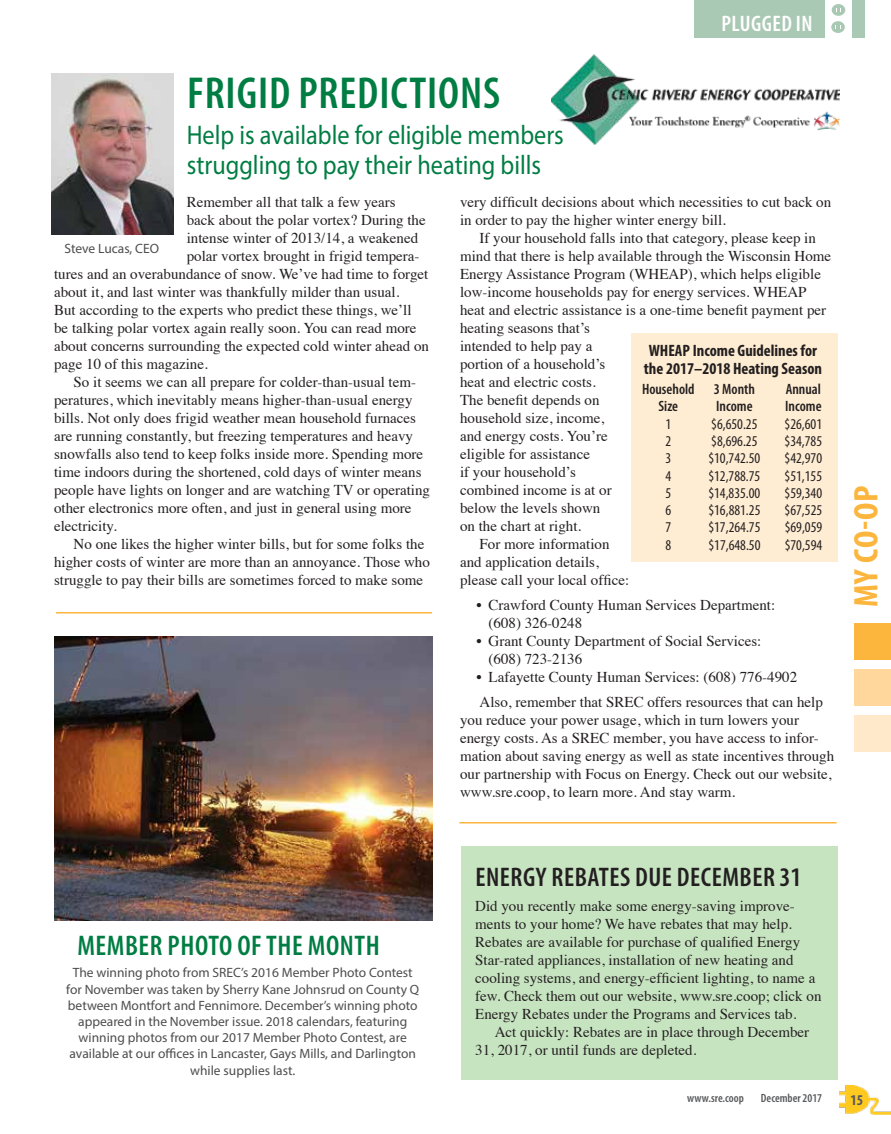
<style>
.page{position:relative;width:891px;height:1134px;background:#fff}
.page>*{position:absolute;margin:0;border:0;box-sizing:border-box;transform-origin:0 0}
.t1{font:600 condensed 45px "Myriad Pro";letter-spacing:.02em;color:#007d43}
.t2{font:700 condensed 34.2px "Myriad Pro";color:#fcb53d;scale:1.05 1}
.t3{font:600 condensed 28.5px "Myriad Pro";letter-spacing:.02em;color:#007d43}
.t4{font:27px/30px "Myriad Pro";color:#007d43;scale:.9 1}
.t5{font:600 condensed 27px "Myriad Pro";letter-spacing:.02em;color:#231f20}
.t6{font:600 condensed 22.5px "Myriad Pro";letter-spacing:.02em;color:#fff}
.t7{font:700 condensed 16.5px/18px "Myriad Pro";color:#231f20;text-align:center}
.t8{font:15px/18px "Times";color:#231f20}
.t9{font:condensed 15px "Myriad Pro";color:#231f20}
.t10{font:600 condensed 15px "Myriad Pro";color:#231f20}
.t11{font:700 condensed 15px "Myriad Pro";color:#58595b}
.t12{font:13.5px/16.2px "Myriad Pro";color:#4d4d4f;text-align:center}
.t13{font:600 condensed 12px "Myriad Pro";color:#58595b}
</style>
<div class="page">
<div style="left:461px;top:846px;width:376px;height:234px;background:#c7e4c1"></div>
<img style="left:839px;top:1085px;width:52px;height:30px">
<div style="left:694px;top:0;width:170px;height:37px;background:#aac9b4"></div>
<div style="left:825px;top:0;width:27px;height:38px;background:#fff"></div>
<div style="left:832px;top:4px;width:13px;height:12px;background:#aac9b4;border-radius:50%"></div>
<div style="left:831px;top:21px;width:14px;height:12px;background:#aac9b4;border-radius:50%"></div>
<div style="left:854px;top:623px;width:37px;height:37px;background:#fcb53d"></div>
<div style="left:854px;top:669px;width:37px;height:37px;background:#ffd79c"></div>
<div style="left:854px;top:715px;width:37px;height:37px;background:#ffe9ca"></div>
<img style="left:51px;top:74px;width:122px;height:160px">
<img style="left:552px;top:54px;width:287px;height:90px">
<hr style="left:56px;top:612px;width:376px;height:2px;background:#fcb53d">
<div style="left:631px;top:333px;width:207px;height:228px;background:#ffedd3"></div>
<img style="left:54px;top:637px;width:378px;height:284px">
<hr style="left:459px;top:822px;width:378px;height:2px;background:#fcb53d">
<h1 class="t1" style="left:187px;top:65px;width:315px">FRIGID PREDICTIONS</h1>
<h3 class="t4" style="left:187px;top:120px;width:421px">Help is available for eligible members struggling to pay their heating bills</h3>
<h3 class="t6" style="left:722px;top:9px;width:93px">PLUGGED IN</h3>
<p class="t8" style="left:187px;top:192px;width:211px">Remember all that talk a few years</p>
<p class="t8" style="left:187px;top:210px;width:241px">back about the polar vortex? During the</p>
<p class="t8" style="left:187px;top:228px;width:233px">intense winter of 2013/14, a weakened</p>
<p class="t8" style="left:187px;top:246px;width:234px">polar vortex brought in frigid tempera-</p>
<p class="t8" style="left:54px;top:264px;width:376px">tures and an overabundance of snow. We’ve had time to forget</p>
<p class="t8" style="left:54px;top:282px;width:347px">about it, and last winter was thankfully milder than usual.</p>
<p class="t8" style="left:54px;top:300px;width:359px">But according to the experts who predict these things, we’ll</p>
<p class="t8" style="left:54px;top:318px;width:364px">be talking polar vortex again really soon. You can read more</p>
<p class="t8" style="left:54px;top:336px;width:376px">about concerns surrounding the expected cold winter ahead on</p>
<p class="t8" style="left:54px;top:354px;width:155px">page 10 of this magazine.</p>
<p class="t8" style="left:74px;top:372px;width:344px">So it seems we can all prepare for colder-than-usual tem-</p>
<p class="t8" style="left:54px;top:390px;width:360px">peratures, which inevitably means higher-than-usual energy</p>
<p class="t8" style="left:54px;top:408px;width:364px">bills. Not only does frigid weather mean household furnaces</p>
<p class="t8" style="left:54px;top:426px;width:360px">are running constantly, but freezing temperatures and heavy</p>
<p class="t8" style="left:54px;top:444px;width:371px">snowfalls also tend to keep folks inside more. Spending more</p>
<p class="t8" style="left:54px;top:462px;width:369px">time indoors during the shortened, cold days of winter means</p>
<p class="t8" style="left:54px;top:480px;width:378px">people have lights on longer and are watching TV or operating</p>
<p class="t8" style="left:54px;top:498px;width:359px">other electronics more often, and just in general using more</p>
<p class="t8" style="left:54px;top:516px;width:64px">electricity.</p>
<p class="t8" style="left:74px;top:534px;width:352px">No one likes the higher winter bills, but for some folks the</p>
<p class="t8" style="left:54px;top:552px;width:377px">higher costs of winter are more than an annoyance. Those who</p>
<p class="t8" style="left:54px;top:570px;width:371px">struggle to pay their bills are sometimes forced to make some</p>
<p class="t12" style="left:64px;top:240px;width:96px">Steve Lucas, CEO</p>
<p class="t8" style="left:460px;top:192px;width:373px">very difficult decisions about which necessities to cut back on in order to pay the higher winter energy bill.</p>
<p class="t8" style="left:480px;top:228px;width:338px">If your household falls into that category, please keep in</p>
<p class="t8" style="left:460px;top:246px;width:373px">mind that there is help available through the Wisconsin Home</p>
<p class="t8" style="left:460px;top:264px;width:362px">Energy Assistance Program (WHEAP), which helps eligible</p>
<p class="t8" style="left:460px;top:282px;width:348px">low-income households pay for energy services. WHEAP</p>
<p class="t8" style="left:460px;top:300px;width:368px">heat and electric assistance is a one-time benefit payment per</p>
<p class="t8" style="left:460px;top:318px;width:131px">heating seasons that’s</p>
<p class="t8" style="left:460px;top:336px;width:134px">intended to help pay a</p>
<p class="t8" style="left:460px;top:354px;width:147px">portion of a household’s</p>
<p class="t8" style="left:460px;top:372px;width:137px">heat and electric costs.</p>
<p class="t8" style="left:460px;top:390px;width:141px">The benefit depends on</p>
<p class="t8" style="left:460px;top:408px;width:146px">household size, income,</p>
<p class="t8" style="left:460px;top:426px;width:149px">and energy costs. You’re</p>
<p class="t8" style="left:460px;top:444px;width:131px">eligible for assistance</p>
<p class="t8" style="left:460px;top:462px;width:117px">if your household’s</p>
<p class="t8" style="left:460px;top:480px;width:153px">combined income is at or</p>
<p class="t8" style="left:460px;top:498px;width:142px">below the levels shown</p>
<p class="t8" style="left:460px;top:516px;width:123px">on the chart at right.</p>
<p class="t8" style="left:480px;top:534px;width:131px">For more information</p>
<p class="t8" style="left:460px;top:552px;width:140px">and application details,</p>
<p class="t8" style="left:460px;top:570px;width:171px">please call your local office:</p>
<p class="t8" style="left:489px;top:595px;width:288px;text-indent:-12px">• Crawford County Human Services Department: (608) 326-0248</p>
<p class="t8" style="left:489px;top:631px;width:274px;text-indent:-12px">• Grant County Department of Social Services: (608) 723-2136</p>
<p class="t8" style="left:477px;top:663px;width:348px;line-height:24.8px">• Lafayette County Human Services: (608) 776-4902<br>Also, remember that SREC offers resources that can help</p>
<p class="t8" style="left:460px;top:709px;width:376px">you reduce your power usage, which in turn lowers your energy costs. As a SREC member, you have access to infor&shy;mation about saving energy as well as state incentives through our partnership with Focus on Energy. Check out our website, www.sre.coop, to learn more. And stay warm.</p>
<p class="t7" style="left:644px;top:341px;width:180px">WHEAP Income Guidelines for the 2017–2018 Heating Season</p>
<p class="t10" style="left:642px;top:380px;width:54px">Household</p>
<p class="t10" style="left:714px;top:380px;width:43px">3 Month</p>
<p class="t10" style="left:786px;top:380px;width:37px">Annual</p>
<p class="t10" style="left:659px;top:397px;width:21px">Size</p>
<p class="t10" style="left:716px;top:397px;width:38px">Income</p>
<p class="t10" style="left:785px;top:397px;width:38px">Income</p>
<p class="t9" style="left:666px;top:415px;width:7px">1</p>
<p class="t9" style="left:711px;top:415px;width:48px">$6,650.25</p>
<p class="t9" style="left:785px;top:415px;width:39px">$26,601</p>
<p class="t9" style="left:666px;top:432px;width:7px">2</p>
<p class="t9" style="left:711px;top:432px;width:48px">$8,696.25</p>
<p class="t9" style="left:785px;top:432px;width:39px">$34,785</p>
<p class="t9" style="left:666px;top:449px;width:7px">3</p>
<p class="t9" style="left:708px;top:449px;width:54px">$10,742.50</p>
<p class="t9" style="left:785px;top:449px;width:39px">$42,970</p>
<p class="t9" style="left:666px;top:467px;width:7px">4</p>
<p class="t9" style="left:708px;top:467px;width:54px">$12,788.75</p>
<p class="t9" style="left:785px;top:467px;width:39px">$51,155</p>
<p class="t9" style="left:666px;top:484px;width:7px">5</p>
<p class="t9" style="left:708px;top:484px;width:54px">$14,835.00</p>
<p class="t9" style="left:785px;top:484px;width:39px">$59,340</p>
<p class="t9" style="left:666px;top:501px;width:7px">6</p>
<p class="t9" style="left:708px;top:501px;width:54px">$16,881.25</p>
<p class="t9" style="left:785px;top:501px;width:39px">$67,525</p>
<p class="t9" style="left:666px;top:518px;width:7px">7</p>
<p class="t9" style="left:708px;top:518px;width:54px">$17,264.75</p>
<p class="t9" style="left:785px;top:518px;width:39px">$69,059</p>
<p class="t9" style="left:666px;top:536px;width:7px">8</p>
<p class="t9" style="left:708px;top:536px;width:54px">$17,648.50</p>
<p class="t9" style="left:785px;top:536px;width:39px">$70,594</p>
<h2 class="t2" style="left:845px;top:607px;width:117px;rotate:-90deg">MY CO-OP</h2>
<h3 class="t3" style="left:77px;top:928px;width:304px">MEMBER PHOTO OF THE MONTH</h3>
<p class="t12" style="left:66px;top:965px;width:355px">The winning photo from SREC’s 2016 Member Photo Contest for November was taken by Sherry Kane Johnsrud on County Q between Montfort and Fennimore. December’s winning photo appeared in the November issue. 2018 calendars, featuring winning photos from our 2017 Member Photo Contest, are available at our offices in Lancaster, Gays Mills, and Darlington while supplies last.</p>
<h3 class="t5" style="left:475px;top:860px;width:328px">ENERGY REBATES DUE DECEMBER 31</h3>
<p class="t8" style="left:475px;top:896px;width:348px">Did you recently make some energy-saving improve&shy;ments to your home? We have rebates that may help.<br>Rebates are available for purchase of qualified Energy Star-rated appliances, installation of new heating and cooling systems, and energy-efficient lighting, to name a few. Check them out our website, www.sre.coop; click on Energy Rebates under the Programs and Services tab.</p>
<p class="t8" style="left:475px;top:1022px;width:336px;text-indent:20px">Act quickly: Rebates are in place through December<br>31, 2017, or until funds are depleted.</p>
<p class="t13" style="left:687px;top:1091px;width:58px">www.sre.coop</p>
<p class="t13" style="left:761px;top:1091px;width:63px">December 2017</p>
<p class="t11" style="left:850px;top:1090px;width:14px">15</p>
</div>
